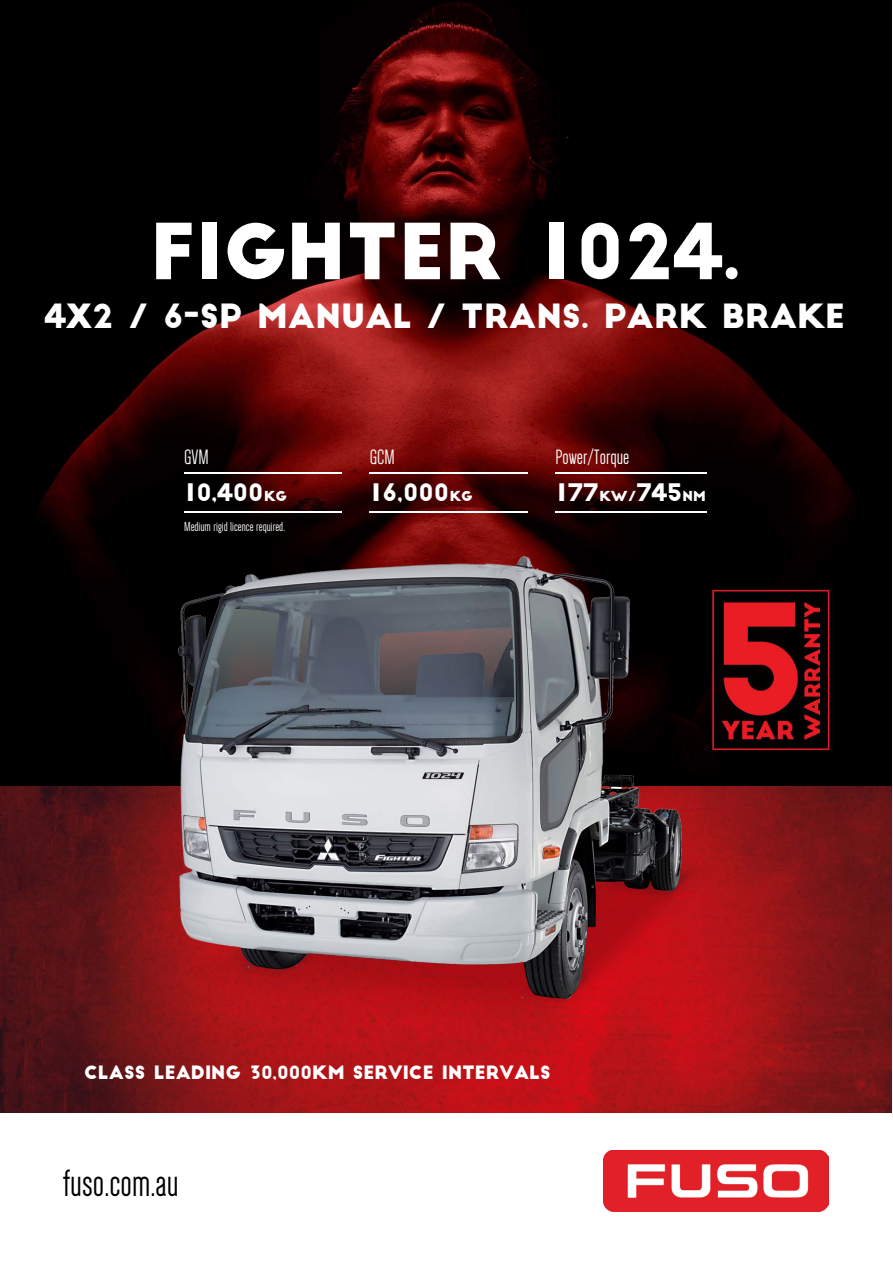
<style>
.page{position:relative;width:893px;height:1263px;background:#fff}
.page>*{position:absolute;margin:0;border:0;box-sizing:border-box;transform-origin:0 0}
.t1{font:75.3px "Big John";color:#fff}
.t2{font:39.3px "Dense";color:#000}
.t3{font:32.7px "Big John";color:#fff}
.t4{font:23.7px "Big John";color:#fff}
.t5{font:21.3px "Dense";color:#fff}
.t6{font:18px "Big John";color:#fff}
.t7{font:13.5px "Dense";color:#fff}
.s1{font-size:13.5px}
</style>
<div class="page">
<img style="left:0;top:0;width:892px;height:787px">
<img style="left:184px;top:473px;width:158px;height:1px">
<svg style="left:342px;top:468px;width:11px;height:11px"></svg>
<img style="left:370px;top:473px;width:157px;height:1px">
<svg style="left:527px;top:468px;width:12px;height:11px"></svg>
<img style="left:555px;top:473px;width:151px;height:1px">
<img style="left:184px;top:511px;width:158px;height:1px">
<svg style="left:342px;top:506px;width:11px;height:12px"></svg>
<img style="left:370px;top:511px;width:157px;height:1px">
<svg style="left:527px;top:506px;width:12px;height:12px"></svg>
<img style="left:555px;top:511px;width:151px;height:1px">
<img style="left:0;top:787px;width:892px;height:326px">
<img style="left:179px;top:556px;width:533px;height:467px">
<img style="left:604px;top:1151px;width:225px;height:61px">
<h1 class="t1" style="left:150px;top:218px;width:592px">FIGHTER 1024.</h1>
<h3 class="t3" style="left:45px;top:301px;width:802px">4X2 / 6-SP MANUAL / TRANS. PARK BRAKE</h3>
<p class="t5" style="left:184px;top:446px;width:26px">GVM</p>
<p class="t5" style="left:370px;top:446px;width:26px">GCM</p>
<p class="t5" style="left:555px;top:446px;width:75px">Power/Torque</p>
<h3 class="t4" style="left:184px;top:482px;width:104px">10,400<span class="s1">KG</span></h3>
<h3 class="t4" style="left:370px;top:482px;width:104px">16,000<span class="s1">KG</span></h3>
<h3 class="t4" style="left:555px;top:482px;width:152px">177<span class="s1">KW/</span>745<span class="s1">NM</span></h3>
<p class="t7" style="left:184px;top:520px;width:102px">Medium rigid licence required.</p>
<p class="t6" style="left:84px;top:1064px;width:468px">CLASS LEADING 30,000KM SERVICE INTERVALS</p>
<h2 class="t2" style="left:63px;top:1164px;width:117px">fuso.com.au</h2>
</div>
